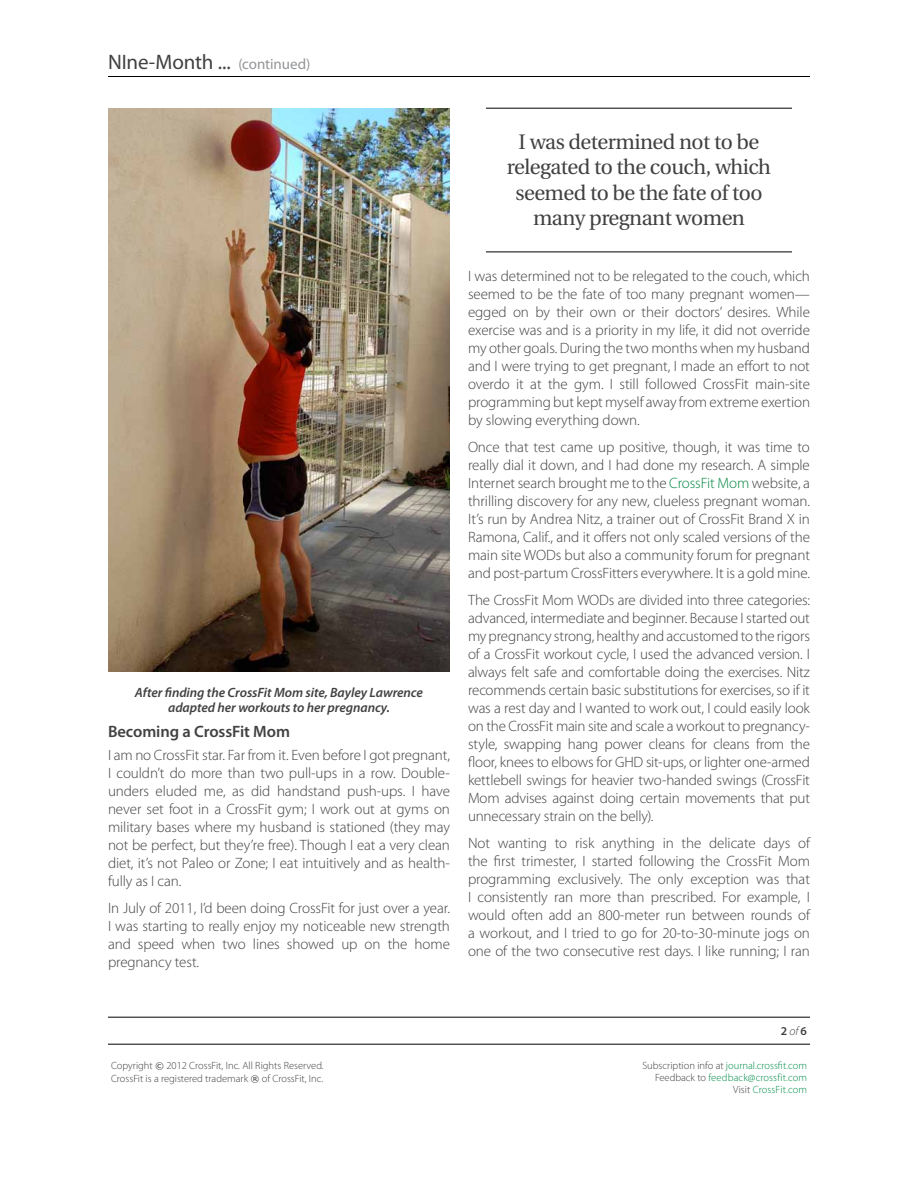
<style>
.page{position:relative;width:918px;height:1188px;background:#fff}
.page>*{position:absolute;margin:0;border:0;box-sizing:border-box;transform-origin:0 0}
.t1{font:21px/25.2px "Utopia";letter-spacing:-.025em;color:#414042;text-align:center}
.t2{font:21px "Myriad Pro";letter-spacing:-.005em;color:#414042}
.t3{font:600 16.5px "Myriad Pro";letter-spacing:-.005em;color:#414042}
.t4{font:300 15px/18px "Myriad Pro";letter-spacing:-.005em;color:#414042;text-align:justify}
.t5{font:italic 600 13.5px/15px "Myriad Pro";letter-spacing:-.005em;color:#414042;text-align:center}
.t6{font:600 12px "Myriad Pro";color:#414042}
.t7{font:300 10.5px/12.6px "Myriad Pro";color:#414042}
.t8{font:300 10.5px/12px "Myriad Pro";color:#008d49;text-align:right}
.s1{font-size:15px;color:#939598}
.s2{color:#00853f}
.s3{font-weight:300;font-style:italic}
.s4{font-family:"Verdana";font-weight:400;font-size:9px}
.s5{color:#414042}
</style>
<div class="page">
<hr style="left:108px;top:76px;width:702px;height:1px;background:#000">
<hr style="left:108px;top:1017px;width:702px;height:1px;background:#000">
<hr style="left:108px;top:1044px;width:702px;height:1px;background:#000">
<hr style="left:486px;top:108px;width:306px;height:1px;background:#000">
<hr style="left:486px;top:252px;width:306px;height:1px;background:#000">
<img style="left:108px;top:108px;width:342px;height:563px">
<h1 class="t2" style="left:108px;top:50px;width:204px">NIne-Month ... <span class="s1">(continued)</span></h1>
<p class="t5" style="left:135px;top:685px;width:290px">After finding the CrossFit Mom site, Bayley Lawrence adapted her workouts to her pregnancy.</p>
<p class="t3" style="left:108px;top:722px;width:184px">Becoming a CrossFit Mom</p>
<p class="t4" style="left:108px;top:746px;width:344px">I am no CrossFit star. Far from it. Even before I got pregnant, I couldn’t do more than two pull-ups in a row. Double&shy;unders eluded me, as did handstand push-ups. I have never set foot in a CrossFit gym; I work out at gyms on military bases where my husband is stationed (they may not be perfect, but they’re free). Though I eat a very clean diet, it’s not Paleo or Zone; I eat intuitively and as health&shy;fully as I can.</p>
<p class="t4" style="left:108px;top:899px;width:344px">In July of 2011, I’d been doing CrossFit for just over a year.<br>I was starting to really enjoy my noticeable new strength and speed when two lines showed up on the home pregnancy test.</p>
<h1 class="t1" style="left:507px;top:130px;width:266px">I was determined not to be relegated to the couch, which seemed to be the fate of too many pregnant women</h1>
<p class="t4" style="left:468px;top:267px;width:344px">I was determined not to be relegated to the couch, which seemed to be the fate of too many pregnant women— egged on by their own or their doctors’ desires. While exercise was and is a priority in my life, it did not override my other goals. During the two months when my husband and I were trying to get pregnant, I made an effort to not overdo it at the gym. I still followed CrossFit main-site programming but kept myself away from extreme exertion by slowing everything down.</p>
<p class="t4" style="left:468px;top:438px;width:344px">Once that test came up positive, though, it was time to really dial it down, and I had done my research. A simple Internet search brought me to the <span class="s2">CrossFit Mom</span> website, a thrilling discovery for any new, clueless pregnant woman.<br>It’s run by Andrea Nitz, a trainer out of CrossFit Brand X in Ramona, Calif., and it offers not only scaled versions of the main site WODs but also a community forum for pregnant and post-partum CrossFitters everywhere. It is a gold mine.</p>
<p class="t4" style="left:468px;top:591px;width:344px">The CrossFit Mom WODs are divided into three categories: advanced, intermediate and beginner. Because I started out my pregnancy strong, healthy and accustomed to the rigors of a CrossFit workout cycle, I used the advanced version. I always felt safe and comfortable doing the exercises. Nitz recommends certain basic substitutions for exercises, so if it was a rest day and I wanted to work out, I could easily look on the CrossFit main site and scale a workout to pregnancy&shy;style, swapping hang power cleans for cleans from the floor, knees to elbows for GHD sit-ups, or lighter one-armed kettlebell swings for heavier two-handed swings (CrossFit Mom advises against doing certain movements that put unnecessary strain on the belly).</p>
<p class="t4" style="left:468px;top:834px;width:344px">Not wanting to risk anything in the delicate days of the first trimester, I started following the CrossFit Mom programming exclusively. The only exception was that I consistently ran more than prescribed. For example, I would often add an 800-meter run between rounds of a workout, and I tried to go for 20-to-30-minute jogs on one of the two consecutive rest days. I like running; I ran</p>
<p class="t6" style="left:781px;top:1024px;width:28px">2 <span class="s3">of</span> 6</p>
<p class="t7" style="left:111px;top:1060px;width:214px">Copyright <span class="s4">©</span> 2012 CrossFit, Inc. All Rights Reserved.<br>CrossFit is a registered trademark <span class="s4">®</span> of CrossFit, Inc.</p>
<p class="t8" style="left:642px;top:1060px;width:166px"><span class="s5">Subscription info at</span> journal.crossfit.com<br><span class="s5">Feedback to</span> feedback@crossfit.com<br><span class="s5">Visit</span> CrossFit.com</p>
</div>
